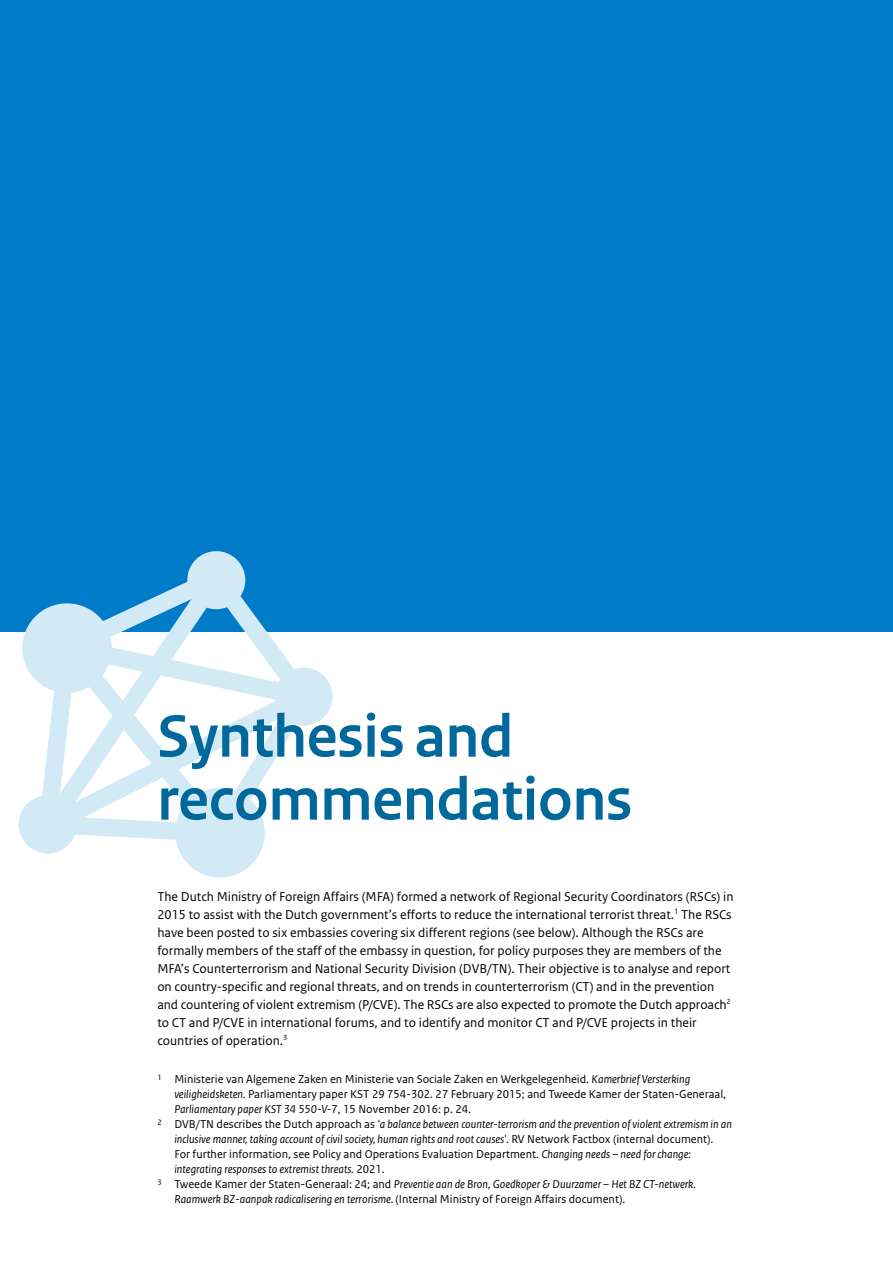
<style>
.page{position:relative;width:893px;height:1263px;background:#fff}
.page>*{position:absolute;margin:0;border:0;box-sizing:border-box;transform-origin:0 0}
.H2_BW_Hfst_titel{font:700 63px/63px "Rijksoverheid Sans Heading";color:#01689b}
.P_Broodtekst{font:13.5px/18px "Rijksoverheid Sans Text";color:#000}
.Voetnoot{font:12px/15px "Rijksoverheid Sans Text Italic 2";color:#000}
.Voetnoot-2{font:12px/15px "Rijksoverheid Sans Text";color:#000}
.s1{font-family:"Rijksoverheid Sans Text Italic 2"}
.s2{font-family:"Rijksoverheid Sans Text"}
</style>
<div class="page">
<div style="left:0;top:0;width:893px;height:631px;background:#007bc7"></div>
<svg style="left:18px;top:551px;width:315px;height:326px"></svg>
<h2 class="H2_BW_Hfst_titel" style="left:157px;top:706px;width:476px">Synthesis and recommendations</h2>
<p class="P_Broodtekst" style="left:157px;top:887px;width:578px">The Dutch Ministry of Foreign Affairs (MFA) formed a network of Regional Security Coordinators (RSCs) in 2015 to assist with the Dutch government’s efforts to reduce the international terrorist threat.<sup>1</sup> The RSCs have been posted to six embassies covering six different regions (see below). Although the RSCs are formally members of the staff of the embassy in question, for policy purposes they are members of the MFA’s Counterterrorism and National Security Division (DVB/TN). Their objective is to analyse and report on country-specific and regional threats, and on trends in counterterrorism (CT) and in the prevention and countering of violent extremism (P/CVE). The RSCs are also expected to promote the Dutch approach<sup>2 </sup>to CT and P/CVE in international forums, and to identify and monitor CT and P/CVE projects in their countries of operation.<sup>3</sup></p>
<p class="Voetnoot-2" style="left:174px;top:1072px;width:553px;text-indent:-17px"><sup>1</sup> Ministerie van Algemene Zaken en Ministerie van Sociale Zaken en Werkgelegenheid. <span class="s1">Kamerbrief Versterking veiligheidsketen.</span> Parliamentary paper KST 29 754-302. 27 February 2015; and Tweede Kamer der Staten-Generaal,<br><span class="s1">Parliamentary paper KST 34 550-V-</span>7, 15 November 2016: p. 24.</p>
<p class="Voetnoot" style="left:174px;top:1117px;width:559px;text-indent:-17px"><sup>2</sup> <span class="s2">DVB/TN describes the Dutch approach as</span> ‘a balance between counter-terrorism and the prevention of violent extremism in an inclusive manner, taking account of civil society, human rights and root causes'. <span class="s2">RV Network Factbox (internal document).<br>For further information, see Policy and Operations Evaluation Department.</span> Changing needs – need for change: integrating responses to extremist threats. <span class="s2">2021.</span></p>
<p class="Voetnoot" style="left:174px;top:1177px;width:523px;text-indent:-17px"><sup>3</sup> <span class="s2">Tweede Kamer der Staten-Generaal: 24; and</span> Preventie aan de Bron, Goedkoper &amp; Duurzamer – Het BZ CT-netwerk.<br>Raamwerk BZ-aanpak radicalisering en terrorisme. <span class="s2">(Internal Ministry of Foreign Affairs document).</span></p>
</div>
